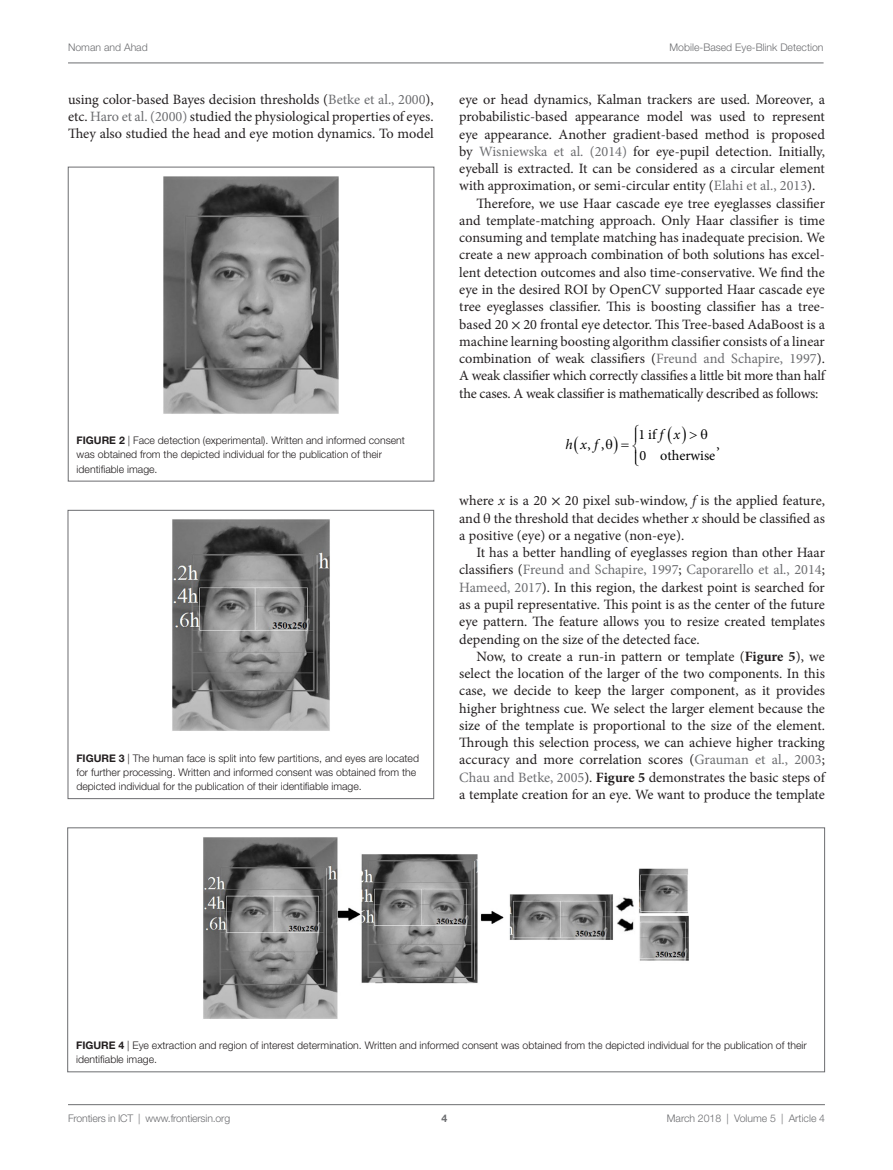
<style>
.page{position:relative;width:893px;height:1170px;background:#fff}
.page>*{position:absolute;margin:0;border:0;box-sizing:border-box;transform-origin:0 0}
.t1{font:14.25px/17.2px "Minion Pro";letter-spacing:-.005em;color:#231f20;text-align:justify}
.t2{font:14.25px "Minion Pro";letter-spacing:-.005em;color:#000}
.t3{font:italic 14.25px "Minion Pro";color:#000}
.t4{font:300 10.5px/14.2px "Helvetica Neue LT Std";color:#231f20}
.t5{font:300 10.5px "Helvetica Neue LT Std";color:#6c6d70}
.t6{font:700 10.5px "Helvetica Neue LT Std";color:#6c6d70}
.s1{color:#6c6d70}
.s2{font-weight:700}
.s3{font-family:"STIX General"}
.s4{font-style:italic}
</style>
<div class="page">
<img style="left:203px;top:837px;width:486px;height:182px">
<div style="left:68px;top:827px;width:757px;height:244px;border:1px solid #6c6d70"></div>
<img style="left:172px;top:519px;width:158px;height:212px">
<div style="left:68px;top:510px;width:366px;height:288px;border:1px solid #6c6d70"></div>
<img style="left:163px;top:176px;width:176px;height:238px">
<div style="left:68px;top:167px;width:366px;height:314px;border:1px solid #6c6d70"></div>
<hr style="left:68px;top:63px;width:756px;height:1px;background:#6c6d70">
<hr style="left:68px;top:1104px;width:757px;height:1px;background:#6c6d70">
<p class="t5" style="left:68px;top:41px;width:81px">Noman and Ahad</p>
<p class="t5" style="left:669px;top:41px;width:156px">Mobile-Based Eye-Blink Detection</p>
<p class="t1" style="left:68px;top:90px;width:367px">using color-based Bayes decision thresholds (<span class="s1">Betke et al., 2000</span>), etc. <span class="s1">Haro et al. (2000)</span> studied the physiological properties of eyes.<br>They also studied the head and eye motion dynamics. To model</p>
<p class="t4" style="left:77px;top:433px;width:330px"><span class="s2">FIGURE 2</span> | Face detection (experimental). Written and informed consent was obtained from the depicted individual for the publication of their identifiable image.</p>
<p class="t4" style="left:76px;top:750px;width:344px"><span class="s2">FIGURE 3</span> | The human face is split into few partitions, and eyes are located for further processing. Written and informed consent was obtained from the depicted individual for the publication of their identifiable image.</p>
<p class="t1" style="left:459px;top:91px;width:367px">eye or head dynamics, Kalman trackers are used. Moreover, a</p>
<p class="t1" style="left:459px;top:108px;width:367px">probabilistic-based appearance model was used to represent</p>
<p class="t1" style="left:459px;top:125px;width:367px">eye appearance. Another gradient-based method is proposed</p>
<p class="t1" style="left:459px;top:143px;width:367px">by <span class="s1">Wisniewska et al. (2014)</span> for eye-pupil detection. Initially,</p>
<p class="t1" style="left:459px;top:160px;width:367px">eyeball is extracted. It can be considered as a circular element</p>
<p class="t1" style="left:459px;top:177px;width:358px">with approximation, or semi-circular entity (<span class="s1">Elahi et al., 2013</span>).</p>
<p class="t1" style="left:476px;top:194px;width:350px">Therefore, we use Haar cascade eye tree eyeglasses classifier</p>
<p class="t1" style="left:459px;top:212px;width:367px">and template-matching approach. Only Haar classifier is time</p>
<p class="t1" style="left:459px;top:229px;width:367px">consuming and template matching has inadequate precision. We</p>
<p class="t1" style="left:459px;top:246px;width:367px">create a new approach combination of both solutions has excel-</p>
<p class="t1" style="left:459px;top:263px;width:367px">lent detection outcomes and also time-conservative. We find the</p>
<p class="t1" style="left:459px;top:281px;width:367px">eye in the desired ROI by OpenCV supported Haar cascade eye</p>
<p class="t1" style="left:459px;top:298px;width:367px">tree eyeglasses classifier. This is boosting classifier has a tree-</p>
<p class="t1" style="left:459px;top:315px;width:367px">based 20 <span class="s3">×</span> 20 frontal eye detector. This Tree-based AdaBoost is a</p>
<p class="t1" style="left:459px;top:332px;width:367px">machine learning boosting algorithm classifier consists of a linear</p>
<p class="t1" style="left:459px;top:350px;width:367px">combination of weak classifiers (<span class="s1">Freund and Schapire, 1997</span>).</p>
<p class="t1" style="left:459px;top:367px;width:367px">A weak classifier which correctly classifies a little bit more than half</p>
<p class="t1" style="left:459px;top:384px;width:361px">the cases. A weak classifier is mathematically described as follows:</p>
<p class="t3" style="left:565px;top:435px;width:34px">hxf</p>
<p class="t2" style="left:638px;top:424px;width:43px">1if<span class="s4">f x</span></p>
<p class="t2" style="left:587px;top:435px;width:18px">, ,</p>
<p class="t2" style="left:716px;top:435px;width:5px">,</p>
<p class="t2" style="left:639px;top:446px;width:8px">0</p>
<p class="t2" style="left:660px;top:446px;width:57px">otherwise</p>
<p class="t1" style="left:459px;top:492px;width:367px">where <span class="s4">x</span> is a 20 <span class="s3">×</span> 20 pixel sub-window, <span class="s4">f</span> is the applied feature, and <span class="s3">θ</span> the threshold that decides whether <span class="s4">x</span> should be classified as a positive (eye) or a negative (non-eye).</p>
<p class="t1" style="left:459px;top:544px;width:367px;text-indent:17px">It has a better handling of eyeglasses region than other Haar classifiers (<span class="s1">Freund and Schapire, 1997</span>; <span class="s1">Caporarello et al., 2014</span>; <span class="s1">Hameed, 2017</span>). In this region, the darkest point is searched for as a pupil representative. This point is as the center of the future eye pattern. The feature allows you to resize created templates depending on the size of the detected face.</p>
<p class="t1" style="left:459px;top:647px;width:367px;text-indent:17px">Now, to create a run-in pattern or template (<span class="s2">Figure 5</span>), we select the location of the larger of the two components. In this case, we decide to keep the larger component, as it provides higher brightness cue. We select the larger element because the size of the template is proportional to the size of the element.<br>Through this selection process, we can achieve higher tracking accuracy and more correlation scores (<span class="s1">Grauman et al., 2003</span>; <span class="s1">Chau and Betke, 2005</span>). <span class="s2">Figure 5</span> demonstrates the basic steps of a template creation for an eye. We want to produce the template</p>
<p class="t4" style="left:76px;top:1037px;width:732px"><span class="s2">FIGURE 4</span> | Eye extraction and region of interest determination. Written and informed consent was obtained from the depicted individual for the publication of their identifiable image.</p>
<p class="t5" style="left:68px;top:1111px;width:164px">Frontiers in ICT | www.frontiersin.org</p>
<p class="t5" style="left:667px;top:1111px;width:160px">March 2018 | Volume 5 | Article 4</p>
<p class="t6" style="left:441px;top:1111px;width:7px">4</p>
</div>
